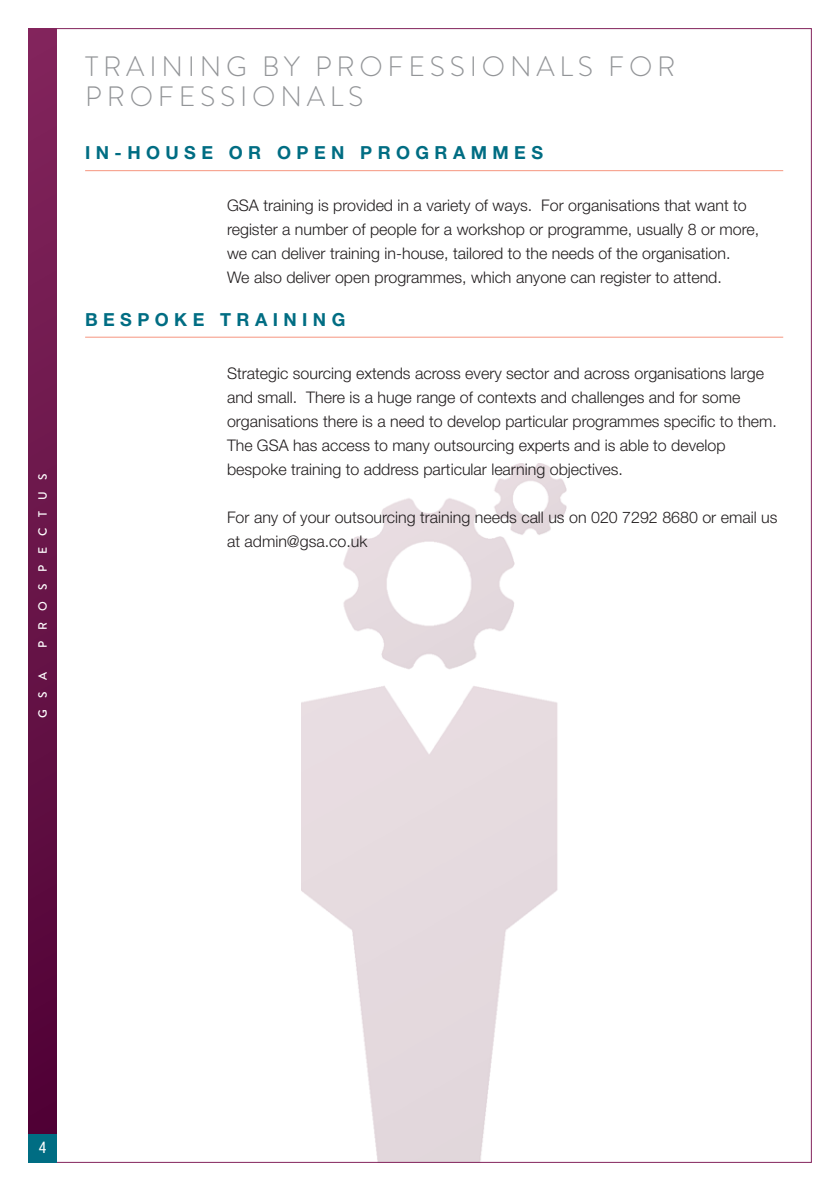
<style>
.page{position:relative;width:840px;height:1191px;background:#fff}
.page>*{position:absolute;margin:0;border:0;box-sizing:border-box;transform-origin:0 0}
.t1{font:300 28px/29.6px "Brandon Grotesque";letter-spacing:.17em;color:#939598}
.t2{font:700 18px "Helvetica Neue";letter-spacing:.3em;color:#006d83}
.t3{font:300 16px/24px "Helvetica Neue";color:#231f20}
.t4{font:condensed 16px "Helvetica Neue";color:#fff}
.t5{font:500 12px "Brandon Grotesque";letter-spacing:.92em;color:#fff}
</style>
<div class="page">
<img style="left:301px;top:463px;width:265px;height:697px">
<div style="left:28px;top:28px;width:29px;height:1134px;background:linear-gradient(to bottom,#82265c,#4e0134)"></div>
<div style="left:28px;top:1134px;width:29px;height:28px;background:#006d83"></div>
<hr style="left:85px;top:170px;width:697px;height:1px;background:#f69680">
<hr style="left:85px;top:337px;width:697px;height:1px;background:#f69680">
<p class="t5" style="left:36px;top:648px;width:176px;rotate:-90deg">PROSPECTUS</p>
<p class="t5" style="left:36px;top:717px;width:47px;rotate:-90deg">GSA</p>
<h1 class="t1" style="left:85px;top:52px;width:591px">TRAINING BY PROFESSIONALS FOR<br>PROFESSIONALS</h1>
<p class="t2" style="left:85px;top:146px;width:459px">IN-HOUSE OR OPEN PROGRAMMES</p>
<p class="t3" style="left:227px;top:195px;width:533px">GSA training is provided in a variety of ways. For organisations that want to register a number of people for a workshop or programme, usually 8 or more, we can deliver training in-house, tailored to the needs of the organisation.<br>We also deliver open programmes, which anyone can register to attend.</p>
<p class="t2" style="left:85px;top:313px;width:261px">BESPOKE TRAINING</p>
<p class="t3" style="left:227px;top:363px;width:551px">Strategic sourcing extends across every sector and across organisations large and small. There is a huge range of contexts and challenges and for some organisations there is a need to develop particular programmes specific to them.<br>The GSA has access to many outsourcing experts and is able to develop bespoke training to address particular learning objectives.</p>
<p class="t3" style="left:227px;top:507px;width:551px">For any of your outsourcing training needs call us on 020 7292 8680 or email us at admin@gsa.co.uk</p>
<p class="t4" style="left:39px;top:1141px;width:9px">4</p>
</div>
